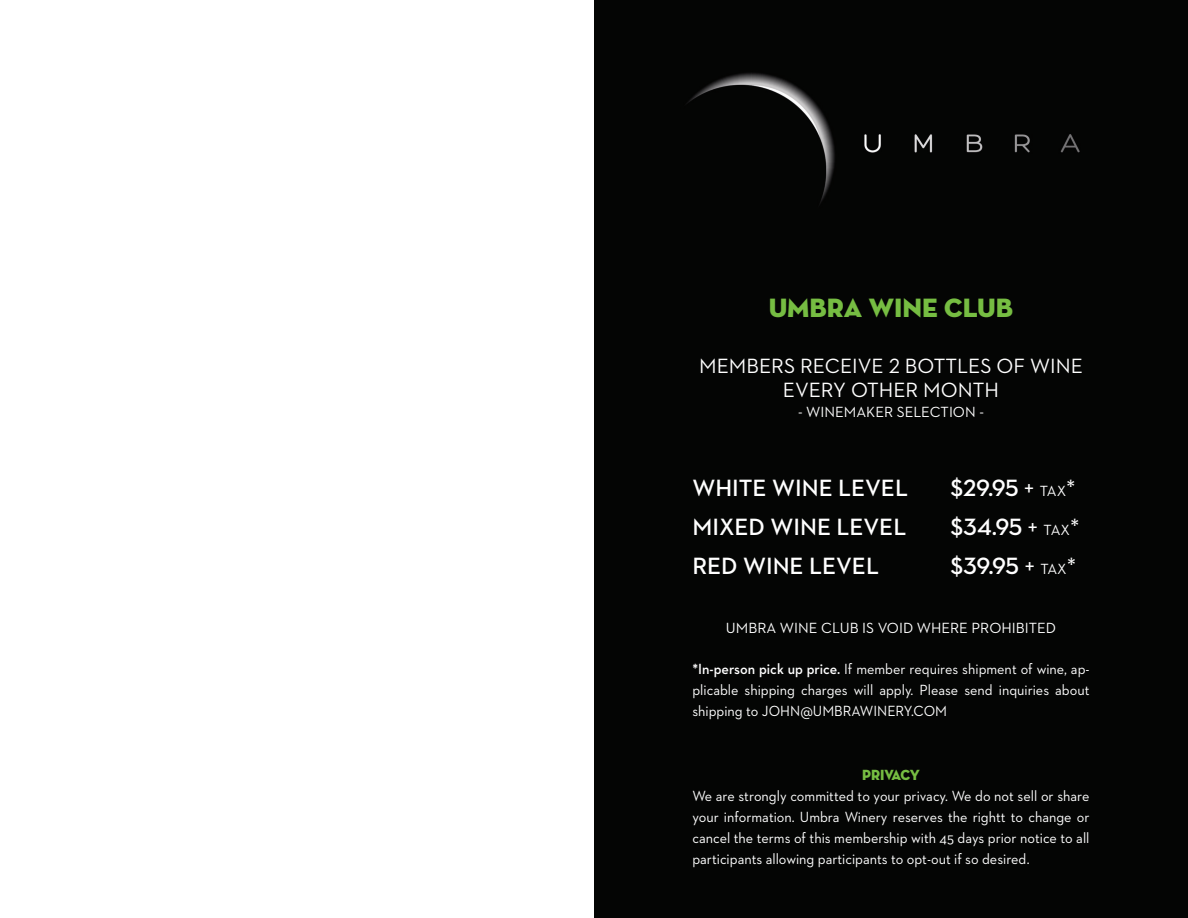
<style>
.page{position:relative;width:1188px;height:918px;background:#fff}
.page>*{position:absolute;margin:0;border:0;box-sizing:border-box;transform-origin:0 0}
.t1{font:27px "Neutra Display Titling";color:#76bd42}
.t2{font:600 24px "Neutraface 2 Text";color:#fff}
.t3{font:21px/24.2px "Neutraface 2 Text";color:#fff;text-align:center}
.t4{font:15px/21.1px "Neutraface 2 Text";color:#fff;text-align:justify;scale:.95 1}
.t5{font:15px "Neutraface 2 Text";color:#fff}
.t6{font:15px "Neutra Display Titling";letter-spacing:-.015em;color:#76bd42;scale:.95 1}
.s1{font-weight:400}
.s2{font-weight:400;font-size:15px}
.s3{font-weight:600}
</style>
<div class="page">
<div style="left:594px;top:0;width:594px;height:918px;background:#040504"></div>
<img style="left:687px;top:73px;width:393px;height:130px">
<h1 class="t1" style="left:769px;top:291px;width:246px">UMBRA WINE CLUB</h1>
<h3 class="t3" style="left:699px;top:354px;width:385px">MEMBERS RECEIVE 2 BOTTLES OF WINE<br>EVERY OTHER MONTH</h3>
<p class="t5" style="left:798px;top:403px;width:187px">- WINEMAKER SELECTION -</p>
<h2 class="t2" style="left:692px;top:472px;width:217px">WHITE WINE LEVEL</h2>
<h2 class="t2" style="left:950px;top:472px;width:127px">$29.95 <span class="s1">+</span> <span class="s2">TAX</span><span class="s1">*</span></h2>
<h2 class="t2" style="left:692px;top:512px;width:216px">MIXED WINE LEVEL</h2>
<h2 class="t2" style="left:950px;top:512px;width:131px">$34.95 <span class="s1">+</span> <span class="s2">TAX</span><span class="s1">*</span></h2>
<h2 class="t2" style="left:692px;top:551px;width:188px">RED WINE LEVEL</h2>
<h2 class="t2" style="left:950px;top:551px;width:127px">$39.95 <span class="s1">+</span> <span class="s2">TAX</span><span class="s1">*</span></h2>
<p class="t5" style="left:726px;top:619px;width:332px">UMBRA WINE CLUB IS VOID WHERE PROHIBITED</p>
<p class="t4" style="left:692px;top:658px;width:420px"><span class="s3">*In-person pick up price.</span> If member requires shipment of wine, ap&shy;plicable shipping charges will apply. Please send inquiries about shipping to JOHN@UMBRAWINERY.COM</p>
<p class="t6" style="left:862px;top:765px;width:62px">PRIVACY</p>
<p class="t4" style="left:692px;top:785px;width:420px">We are strongly committed to your privacy. We do not sell or share your information. Umbra Winery reserves the rightt to change or cancel the terms of this membership with 45 days prior notice to all participants allowing participants to opt-out if so desired.</p>
</div>
